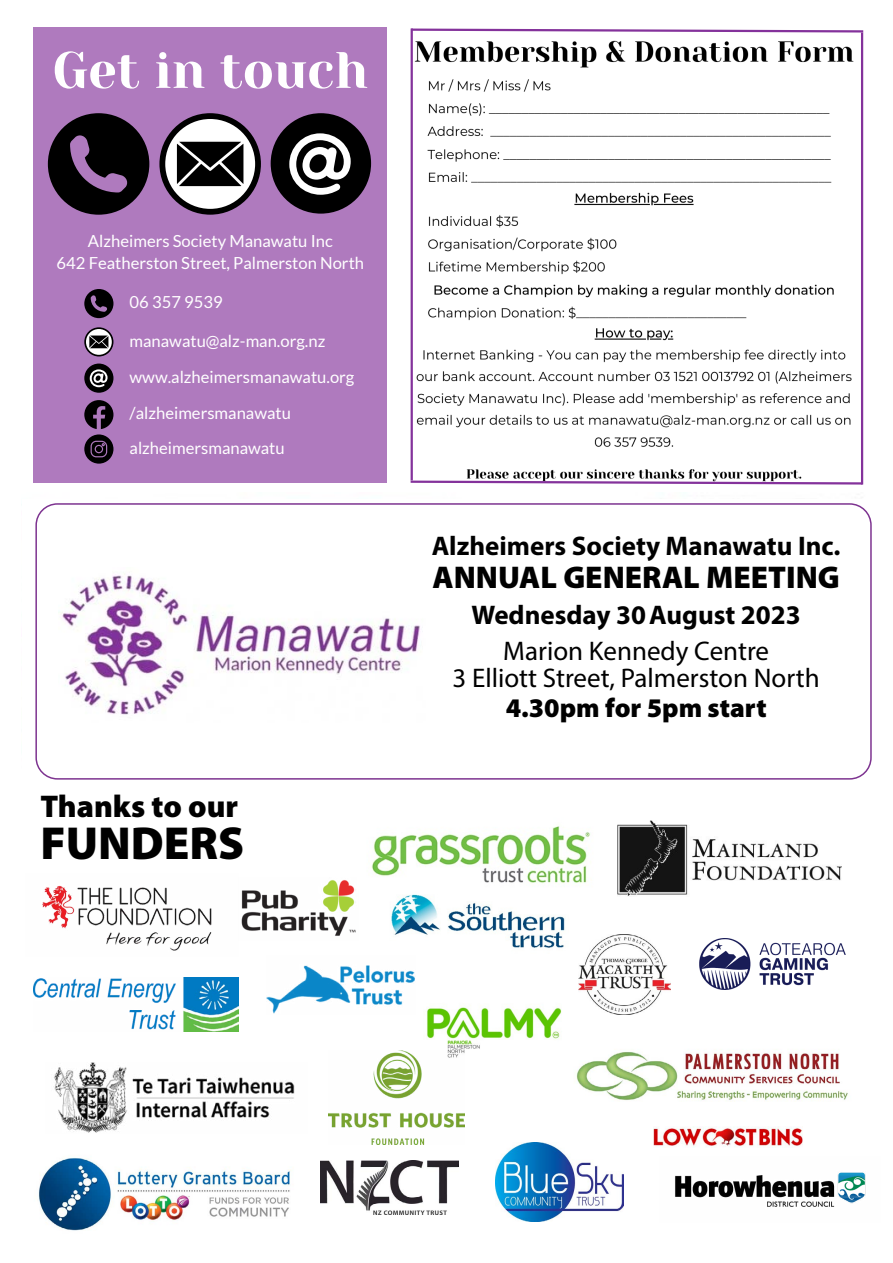
<style>
.page{position:relative;width:893px;height:1263px;background:#fff}
.page>*{position:absolute;margin:0;border:0;box-sizing:border-box;transform-origin:0 0}
.t1{font:51.15px "Yeseva One";color:#fff}
.t2{font:900 46.5px "Myriad Pro";color:#000}
.t3{font:900 31.5px "Myriad Pro";color:#000}
.t4{font:700 27px "Myriad Pro";color:#000}
.t5{font:27px/27px "Myriad Pro";color:#000;text-align:center}
.t6{font:900 27px "Myriad Pro";color:#000}
.t7{font:16.65px/36.3px "Lato";color:#fff;text-align:center}
</style>
<div class="page">
<img style="left:34px;top:977px;width:204px;height:54px">
<img style="left:675px;top:1172px;width:191px;height:35px">
<img style="left:700px;top:938px;width:146px;height:51px">
<img style="left:618px;top:820px;width:223px;height:76px">
<img style="left:320px;top:1160px;width:139px;height:54px">
<img style="left:495px;top:1142px;width:128px;height:79px">
<img style="left:241px;top:880px;width:115px;height:56px">
<img style="left:427px;top:1007px;width:135px;height:46px">
<img style="left:576px;top:1052px;width:272px;height:50px">
<img style="left:391px;top:894px;width:174px;height:54px">
<img style="left:267px;top:965px;width:148px;height:49px">
<img style="left:42px;top:885px;width:170px;height:66px">
<img style="left:54px;top:1062px;width:241px;height:71px">
<img style="left:328px;top:1051px;width:136px;height:93px">
<img style="left:38px;top:1157px;width:253px;height:74px">
<img style="left:579px;top:935px;width:92px;height:79px">
<div style="left:34px;top:27px;width:353px;height:455px;background:#af7abe"></div>
<svg style="left:48px;top:113px;width:101px;height:102px"></svg>
<svg style="left:159px;top:113px;width:102px;height:102px"></svg>
<div style="left:271px;top:113px;width:100px;height:101px;background:#000;border-radius:50%"></div>
<svg style="left:289px;top:133px;width:62px;height:62px"></svg>
<svg style="left:84px;top:289px;width:29px;height:29px"></svg>
<svg style="left:84px;top:327px;width:29px;height:29px"></svg>
<div style="left:84px;top:364px;width:29px;height:29px;background:#000;border-radius:50%"></div>
<svg style="left:90px;top:369px;width:18px;height:18px"></svg>
<svg style="left:84px;top:400px;width:29px;height:64px"></svg>
<img style="left:410px;top:34px;width:454px;height:445px">
<img style="left:653px;top:1126px;width:150px;height:21px">
<svg style="left:410px;top:28px;width:454px;height:6px"></svg>
<svg style="left:410px;top:479px;width:454px;height:6px"></svg>
<hr style="left:411px;top:29px;width:2px;height:451px;background:#84329b">
<hr style="left:861px;top:33px;width:2px;height:451px;background:#84329b">
<img style="left:61px;top:573px;width:359px;height:142px">
<div style="left:35px;top:503px;width:837px;height:277px;border:2px solid #7d3390;border-radius:21px"></div>
<img style="left:371px;top:826px;width:219px;height:58px">
<h1 class="t1" style="left:52px;top:33px;width:317px">Get in touch</h1>
<p class="t7" style="left:57px;top:229px;width:309px;line-height:22.6px">Alzheimers Society Manawatu Inc<br>642 Featherston Street, Palmerston North</p>
<p class="t7" style="left:130px;top:284px;width:95px">06 357 9539</p>
<p class="t7" style="left:130px;top:322px;width:226px;text-align:left">manawatu@alz-man.org.nz www.alzheimersmanawatu.org /alzheimersmanawatu</p>
<p class="t7" style="left:130px;top:429px;width:157px">alzheimersmanawatu</p>
<h3 class="t3" style="left:40px;top:788px;width:199px">Thanks to our</h3>
<h2 class="t2" style="left:40px;top:817px;width:205px">FUNDERS</h2>
<h3 class="t4" style="left:432px;top:529px;width:410px">Alzheimers Society Manawatu Inc.</h3>
<h3 class="t3" style="left:432px;top:560px;width:409px">ANNUAL GENERAL MEETING</h3>
<h3 class="t4" style="left:471px;top:598px;width:331px">Wednesday 30August 2023</h3>
<h3 class="t5" style="left:453px;top:637px;width:369px">Marion Kennedy Centre<br>3 Elliott Street, Palmerston North</h3>
<h3 class="t6" style="left:506px;top:693px;width:262px">4.30pm for 5pm start</h3>
</div>
